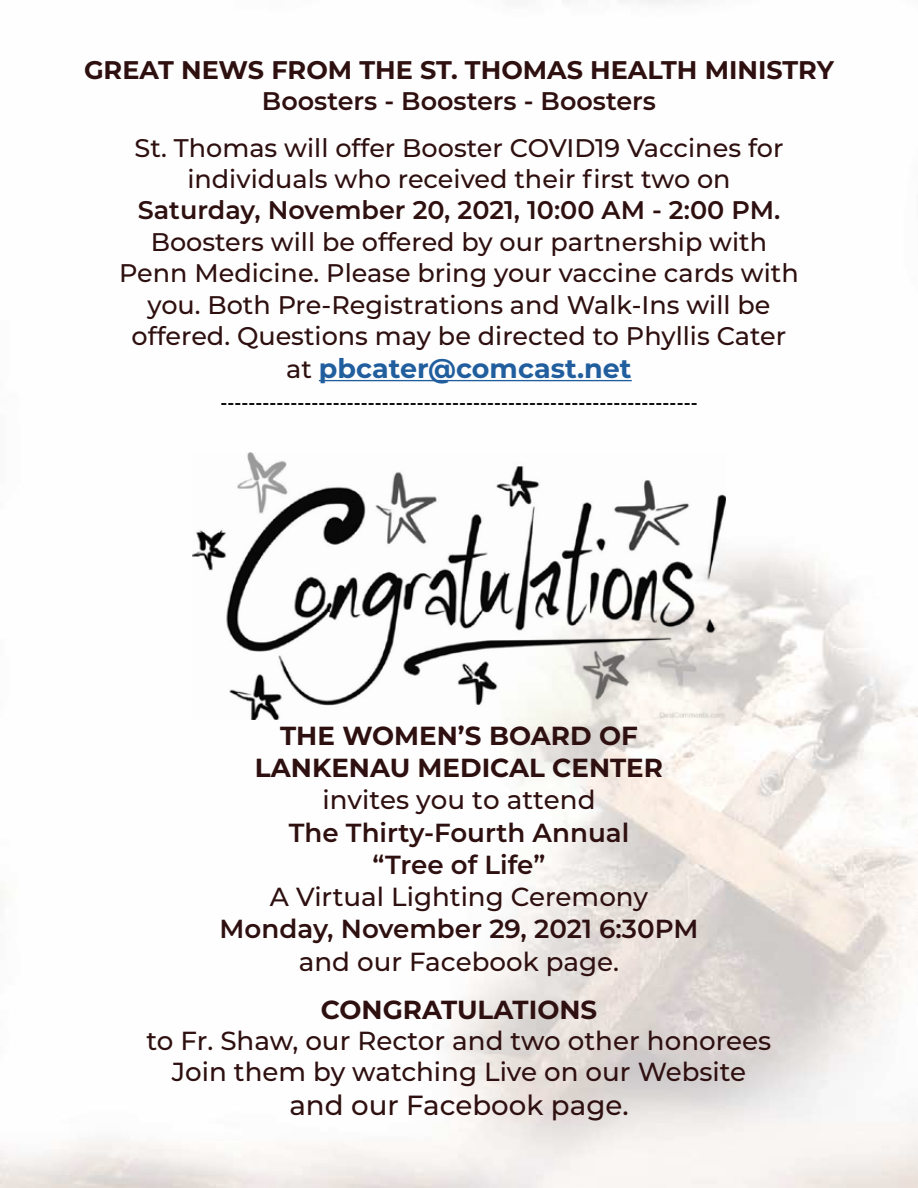
<style>
.page{position:relative;width:918px;height:1188px;background:#fff}
.page>*{position:absolute;margin:0;border:0;box-sizing:border-box;transform-origin:0 0}
.t1{font:500 27.75px "Montserrat";color:#2f1010}
.t2{font:700 27px "Montserrat";color:#215e9e}
.t3{font:500 26.1px/31.3px "Montserrat";color:#2f1010;text-align:center}
.t4{font:600 26.1px/32.2px "Montserrat";color:#2f1010;text-align:center}
.t5{font:700 26.1px/32.2px "Montserrat";color:#2f1010;text-align:center}
.t6{font:500 25.5px/31.5px "Montserrat";color:#2f1010;text-align:center}
.t7{font:600 25.5px "Montserrat";color:#2f1010}
.t8{font:700 25.5px "Montserrat";color:#2f1010}
.t9{font:600 18px "Montserrat";color:#000}
.s1{font-weight:500;font-size:25.5px;color:#2f1010}
</style>
<div class="page">
<img style="left:0;top:0;width:918px;height:1188px">
<hr style="left:319px;top:380px;width:313px;height:1px;background:#215e9e">
<img style="left:192px;top:453px;width:534px;height:266px">
<p class="t8" style="left:84px;top:51px;width:752px">GREAT NEWS FROM THE ST. THOMAS HEALTH MINISTRY</p>
<p class="t7" style="left:262px;top:83px;width:396px">Boosters - Boosters - Boosters</p>
<p class="t6" style="left:135px;top:131px;width:650px">St. Thomas will offer Booster COVID19 Vaccines for individuals who received their first two on</p>
<p class="t7" style="left:138px;top:192px;width:644px">Saturday, November 20, 2021, 10:00 AM - 2:00 PM.</p>
<p class="t6" style="left:119px;top:225px;width:681px">Boosters will be offered by our partnership with Penn Medicine. Please bring your vaccine cards with you. Both Pre-Registrations and Walk-Ins will be offered. Questions may be directed to Phyllis Cater</p>
<p class="t2" style="left:286px;top:349px;width:347px"><span class="s1">at</span> pbcater@comcast.net</p>
<p class="t9" style="left:220px;top:390px;width:479px">--------------------------------------------------------------------</p>
<p class="t5" style="left:255px;top:718px;width:410px">THE WOMEN’S BOARD OF<br>LANKENAU MEDICAL CENTER</p>
<p class="t3" style="left:322px;top:783px;width:275px">invites you to attend</p>
<p class="t4" style="left:289px;top:815px;width:342px">The Thirty-Fourth Annual “Tree of Life”</p>
<p class="t3" style="left:270px;top:880px;width:380px">A Virtual Lighting Ceremony</p>
<p class="t4" style="left:220px;top:912px;width:480px">Monday, November 29, 2021 6:30PM</p>
<p class="t3" style="left:299px;top:945px;width:322px">and our Facebook page.</p>
<p class="t5" style="left:321px;top:992px;width:278px">CONGRATULATIONS</p>
<p class="t3" style="left:147px;top:1024px;width:626px">to Fr. Shaw, our Rector and two other honorees<br>Join them by watching Live on our Website</p>
<p class="t1" style="left:289px;top:1085px;width:341px">and our Facebook page.</p>
</div>
